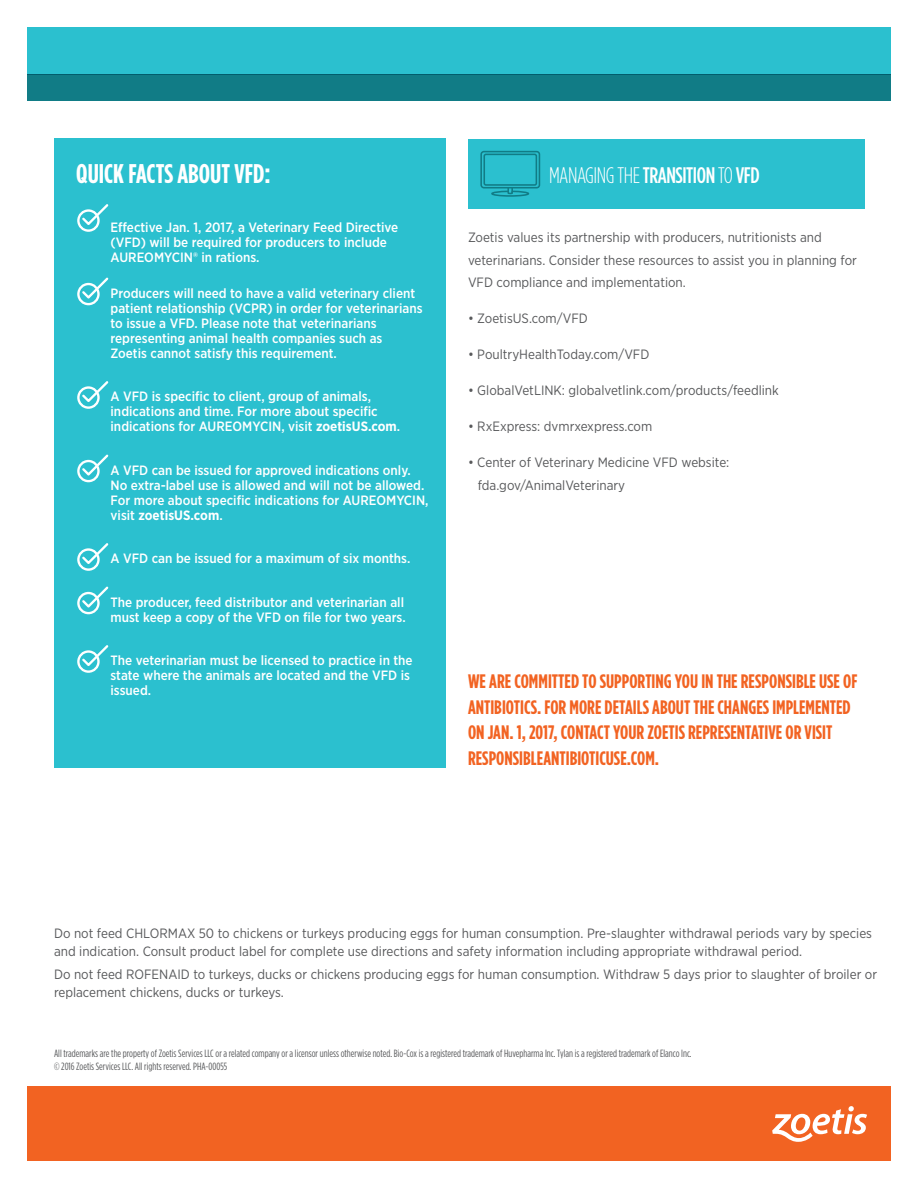
<style>
.page{position:relative;width:918px;height:1188px;background:#fff}
.page>*{position:absolute;margin:0;border:0;box-sizing:border-box;transform-origin:0 0}
.t1{font:700 27px "Gotham Condensed";color:#fff}
.t2{font:300 22.5px "Gotham Condensed";letter-spacing:-.02em;color:#fff}
.t3{font:700 19.5px/25.5px "Gotham Condensed";color:#f26322}
.t4{font:500 13.5px/15px "Gotham Narrow";color:#fff}
.t5{font:13.5px/22.5px "Gotham Narrow";color:#58595b}
.t6{font:10.5px/12.6px "Gotham Condensed";color:#58595b}
.s1{font-weight:500}
.s2{font-weight:700}
</style>
<div class="page">
<div style="left:27px;top:27px;width:864px;height:48px;background:#2bc0cf"></div>
<div style="left:27px;top:74px;width:864px;height:27px;background:#117c86"></div>
<div style="left:27px;top:1086px;width:864px;height:75px;background:#f26322"></div>
<svg style="left:772px;top:1106px;width:95px;height:36px"></svg>
<div style="left:468px;top:139px;width:396px;height:70px;background:#2bc0cf"></div>
<div style="left:480px;top:151px;width:60px;height:37px;border:2px solid #117c86;border-radius:3px"></div>
<div style="left:483px;top:154px;width:54px;height:32px;border:2px solid #117c86;border-radius:2px"></div>
<svg style="left:490px;top:186px;width:40px;height:11px"></svg>
<div style="left:54px;top:139px;width:392px;height:629px;background:#2bc0cf"></div>
<div style="left:77px;top:209px;width:23px;height:23px;border:2px solid #fff;border-radius:50%"></div>
<svg style="left:80px;top:204px;width:28px;height:23px"></svg>
<div style="left:77px;top:283px;width:23px;height:22px;border:2px solid #fff;border-radius:50%"></div>
<svg style="left:80px;top:278px;width:28px;height:23px"></svg>
<div style="left:77px;top:386px;width:23px;height:23px;border:2px solid #fff;border-radius:50%"></div>
<svg style="left:80px;top:381px;width:28px;height:23px"></svg>
<div style="left:77px;top:460px;width:23px;height:22px;border:2px solid #fff;border-radius:50%"></div>
<svg style="left:80px;top:455px;width:28px;height:23px"></svg>
<div style="left:77px;top:548px;width:23px;height:23px;border:2px solid #fff;border-radius:50%"></div>
<svg style="left:80px;top:543px;width:28px;height:23px"></svg>
<div style="left:77px;top:592px;width:23px;height:22px;border:2px solid #fff;border-radius:50%"></div>
<svg style="left:80px;top:587px;width:28px;height:23px"></svg>
<div style="left:77px;top:650px;width:23px;height:23px;border:2px solid #fff;border-radius:50%"></div>
<svg style="left:80px;top:645px;width:28px;height:23px"></svg>
<h1 class="t1" style="left:76px;top:158px;width:196px">QUICK FACTS ABOUT VFD:</h1>
<h2 class="t2" style="left:549px;top:162px;width:212px">MANAGING THE <span class="s1">TRANSITION</span> TO <span class="s1">VFD</span></h2>
<p class="t4" style="left:111px;top:219px;width:289px">Effective Jan. 1, 2017, a Veterinary Feed Directive (VFD) will be required for producers to include<br>AUREOMYCIN® in rations.</p>
<p class="t4" style="left:111px;top:285px;width:314px">Producers will need to have a valid veterinary client patient relationship (VCPR) in order for veterinarians to issue a VFD. Please note that veterinarians representing animal health companies such as<br>Zoetis cannot satisfy this requirement.</p>
<p class="t4" style="left:111px;top:389px;width:291px">A VFD is specific to client, group of animals, indications and time. For more about specific indications for AUREOMYCIN, visit <span class="s2">zoetisUS.com</span>.</p>
<p class="t4" style="left:111px;top:462px;width:320px">A VFD can be issued for approved indications only.<br>No extra-label use is allowed and will not be allowed.<br>For more about specific indications for AUREOMYCIN, visit <span class="s2">zoetisUS.com</span>.</p>
<p class="t4" style="left:111px;top:551px;width:301px">A VFD can be issued for a maximum of six months.</p>
<p class="t4" style="left:111px;top:594px;width:297px">The producer, feed distributor and veterinarian all must keep a copy of the VFD on file for two years.</p>
<p class="t4" style="left:111px;top:653px;width:304px">The veterinarian must be licensed to practice in the state where the animals are located and the VFD is issued.</p>
<p class="t5" style="left:468px;top:226px;width:390px">Zoetis values its partnership with producers, nutritionists and veterinarians. Consider these resources to assist you in planning for<br>VFD compliance and implementation.</p>
<p class="t5" style="left:468px;top:307px;width:121px">• ZoetisUS.com/VFD</p>
<p class="t5" style="left:468px;top:343px;width:183px">• PoultryHealthToday.com/VFD</p>
<p class="t5" style="left:468px;top:379px;width:312px">• GlobalVetLINK: globalvetlink.com/products/feedlink</p>
<p class="t5" style="left:468px;top:415px;width:186px">• RxExpress: dvmrxexpress.com</p>
<p class="t5" style="left:478px;top:451px;width:253px;text-indent:-10px">• Center of Veterinary Medicine VFD website: fda.gov/AnimalVeterinary</p>
<h3 class="t3" style="left:468px;top:669px;width:391px">WE ARE COMMITTED TO SUPPORTING YOU IN THE RESPONSIBLE USE OF ANTIBIOTICS. FOR MORE DETAILS ABOUT THE CHANGES IMPLEMENTED ON JAN. 1, 2017, CONTACT YOUR ZOETIS REPRESENTATIVE OR VISIT RESPONSIBLEANTIBIOTICUSE.COM.</h3>
<p class="t5" style="left:54px;top:924px;width:820px;line-height:18px">Do not feed CHLORMAX 50 to chickens or turkeys producing eggs for human consumption. Pre-slaughter withdrawal periods vary by species and indication. Consult product label for complete use directions and safety information including appropriate withdrawal period.</p>
<p class="t5" style="left:54px;top:965px;width:825px;line-height:18px">Do not feed ROFENAID to turkeys, ducks or chickens producing eggs for human consumption. Withdraw 5 days prior to slaughter of broiler or replacement chickens, ducks or turkeys.</p>
<p class="t6" style="left:54px;top:1047px;width:639px">All trademarks are the property of Zoetis Services LLC or a related company or a licensor unless otherwise noted. Bio-Cox is a registered trademark of Huvepharma Inc. Tylan is a registered trademark of Elanco Inc. © 2016 Zoetis Services LLC. All rights reserved. PHA-00055</p>
</div>
